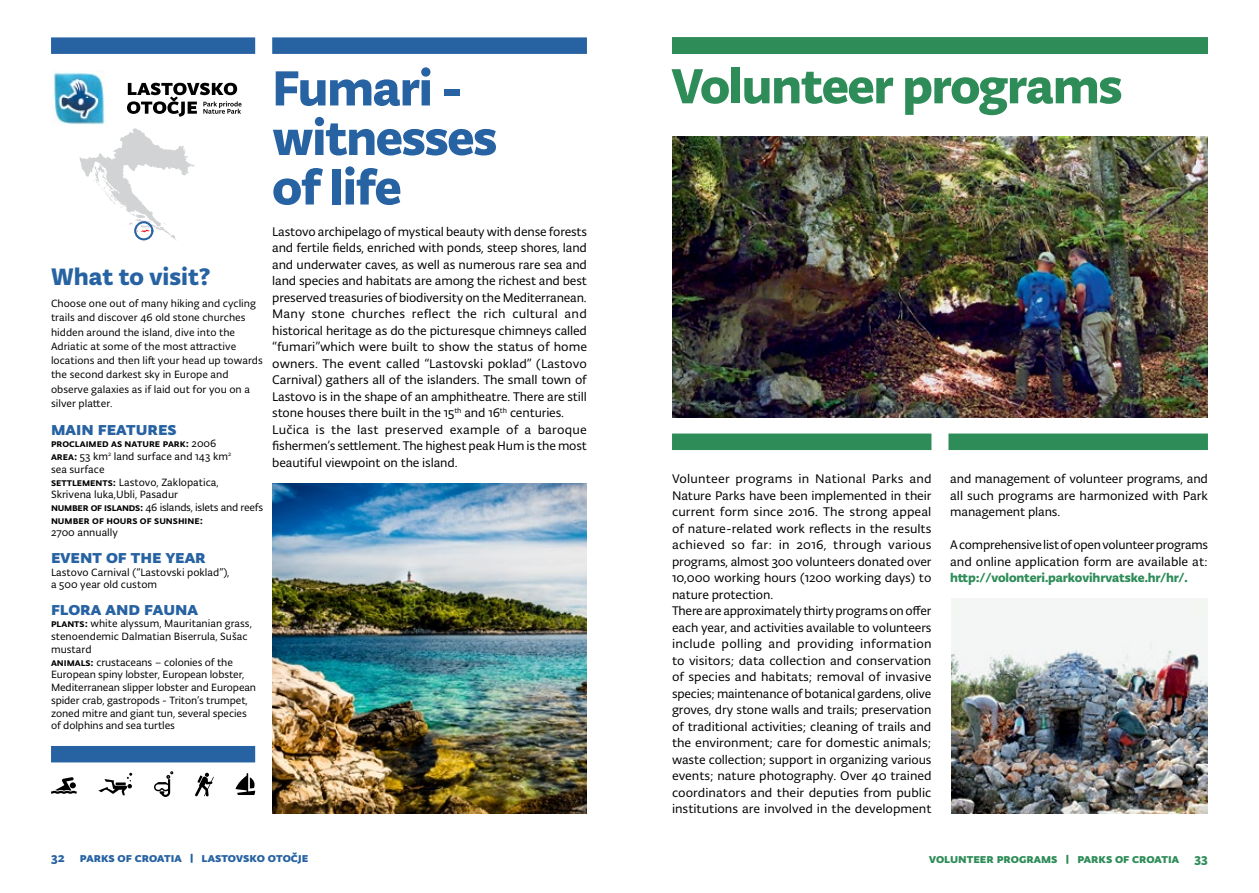
<style>
.page{position:relative;width:1259px;height:893px;background:#fff}
.page>*{position:absolute;margin:0;border:0;box-sizing:border-box;transform-origin:0 0}
.t1{font:700 52.5px/49.5px "Typonine Sans Pro";letter-spacing:-.025em;color:#2762a2}
.t2{font:700 52.5px "Typonine Sans Pro";color:#2e8c58}
.t3{font:700 25.5px "Typonine Sans Pro";color:#2762a2}
.t4{font:700 19.5px "Typonine Sans Pro";color:#2762a2}
.t5{font:700 13.5px "Typonine Sans Pro";color:#2e8c58}
.t6{font:700 13.5px "Typonine Sans Pro";color:#2762a2}
.t7{font:13.35px/16.5px "Typonine Sans Pro Normal";letter-spacing:-.01em;color:#000}
.t8{font:700 13.35px "Typonine Sans Pro";letter-spacing:-.015em;color:#2e8c58}
.t9{font:11.25px/12.8px "Typonine Sans Pro Normal";color:#000}
.t10{font:500 11.25px "Typonine Sans Pro";color:#000}
.s1{font-family:"Typonine Sans Pro Normal";font-weight:400}
.s2{font-family:"Typonine Sans Pro";font-weight:500}
</style>
<div class="page">
<svg style="left:1066px;top:855px;width:2px;height:9px"></svg>
<svg style="left:191px;top:854px;width:2px;height:9px"></svg>
<img style="left:672px;top:137px;width:536px;height:280px">
<img style="left:951px;top:599px;width:257px;height:215px">
<div style="left:672px;top:37px;width:536px;height:17px;background:#2e8c58"></div>
<div style="left:672px;top:434px;width:259px;height:16px;background:#2e8c58"></div>
<div style="left:948px;top:434px;width:260px;height:16px;background:#2e8c58"></div>
<div style="left:51px;top:37px;width:204px;height:17px;background:#2762a2"></div>
<div style="left:272px;top:37px;width:315px;height:17px;background:#2762a2"></div>
<svg style="left:127px;top:83px;width:114px;height:34px"></svg>
<img style="left:53px;top:71px;width:53px;height:54px">
<img style="left:272px;top:483px;width:315px;height:330px">
<svg style="left:79px;top:128px;width:115px;height:113px"></svg>
<div style="left:51px;top:746px;width:204px;height:16px;background:#2762a2"></div>
<svg style="left:235px;top:773px;width:21px;height:22px"></svg>
<svg style="left:154px;top:771px;width:19px;height:26px"></svg>
<svg style="left:51px;top:777px;width:26px;height:17px"></svg>
<svg style="left:98px;top:773px;width:34px;height:22px"></svg>
<svg style="left:195px;top:773px;width:17px;height:23px"></svg>
<h2 class="t3" style="left:51px;top:261px;width:161px">What to visit?</h2>
<p class="t9" style="left:51px;top:296px;width:213px;line-height:14.2px">Choose one out of many hiking and cycling trails and discover 46 old stone churches hidden around the island, dive into the Adriatic at some of the most attractive locations and then lift your head up towards the second darkest sky in Europe and observe galaxies as if laid out for you on a silver platter.</p>
<h3 class="t4" style="left:51px;top:416px;width:127px">main features</h3>
<p class="t10" style="left:51px;top:437px;width:167px">proclaimed as nature park: <span class="s1">2006</span></p>
<p class="t9" style="left:51px;top:450px;width:214px"><span class="s2">area:</span> 53 km<sup>2</sup> land surface and 143 km<sup>2<br></sup>sea surface<br><span class="s2">settlements:</span> Lastovo, Zaklopatica,<br>Skrivena luka,Ubli, Pasadur<br><span class="s2">number of islands:</span> 46 islands, islets and reefs</p>
<p class="t10" style="left:51px;top:513px;width:153px">number of hours of sunshine:</p>
<p class="t9" style="left:51px;top:526px;width:68px">2700 annually</p>
<h3 class="t4" style="left:51px;top:544px;width:156px">event of the year</h3>
<p class="t9" style="left:51px;top:565px;width:180px">Lastovo Carnival (“Lastovski poklad”), a 500 year old custom</p>
<h3 class="t4" style="left:51px;top:596px;width:149px">flora and fauna</h3>
<p class="t9" style="left:51px;top:617px;width:207px"><span class="s2">plants:</span> white alyssum, Mauritanian grass, stenoendemic Dalmatian Biserrula, Sušac mustard<br><span class="s2">animals:</span> crustaceans – colonies of the European spiny lobster, European lobster, Mediterranean slipper lobster and European spider crab, gastropods - Triton’s trumpet, zoned mitre and giant tun, several species of dolphins and sea turtles</p>
<h1 class="t1" style="left:272px;top:64px;width:227px">Fumari - witnesses of life</h1>
<p class="t7" style="left:272px;top:223px;width:316px">Lastovo archipelago of mystical beauty with dense forests and fertile fields, enriched with ponds, steep shores, land and underwater caves, as well as numerous rare sea and land species and habitats are among the richest and best preserved treasuries of biodiversity on the Mediterranean.<br>Many stone churches reflect the rich cultural and historical heritage as do the picturesque chimneys called “fumari”which were built to show the status of home owners. The event called “Lastovski poklad” (Lastovo Carnival) gathers all of the islanders. The small town of Lastovo is in the shape of an amphitheatre. There are still stone houses there built in the 15<sup>th</sup> and 16<sup>th</sup> centuries.<br>Lučica is the last preserved example of a baroque fishermen’s settlement. The highest peak Hum is the most beautiful viewpoint on the island.</p>
<h1 class="t2" style="left:672px;top:54px;width:452px">Volunteer programs</h1>
<p class="t7" style="left:672px;top:470px;width:261px">Volunteer programs in National Parks and Nature Parks have been implemented in their current form since 2016. The strong appeal of nature-related work reflects in the results achieved so far: in 2016, through various programs, almost 300 volunteers donated over 10,000 working hours (1200 working days) to nature protection.<br>There are approximately thirty programs on offer each year, and activities available to volunteers include polling and providing information to visitors; data collection and conservation of species and habitats; removal of invasive species; maintenance of botanical gardens, olive groves, dry stone walls and trails; preservation of traditional activities; cleaning of trails and the environment; care for domestic animals; waste collection; support in organizing various events; nature photography. Over 40 trained coordinators and their deputies from public institutions are involved in the development</p>
<p class="t7" style="left:950px;top:470px;width:259px;text-align:justify">and management of volunteer programs, and all such programs are harmonized with Park management plans.</p>
<p class="t7" style="left:950px;top:536px;width:259px">A comprehensive list of open volunteer programs and online application form are available at:</p>
<p class="t8" style="left:950px;top:570px;width:239px">http://volonteri.parkovihrvatske.hr/hr/.</p>
<p class="t6" style="left:202px;top:849px;width:108px">lastovsko otočje</p>
<p class="t6" style="left:51px;top:849px;width:132px">32 parks of croatia</p>
<p class="t5" style="left:929px;top:850px;width:130px">volunteer programs</p>
<p class="t5" style="left:1077px;top:850px;width:132px">parks of croatia 33</p>
</div>
